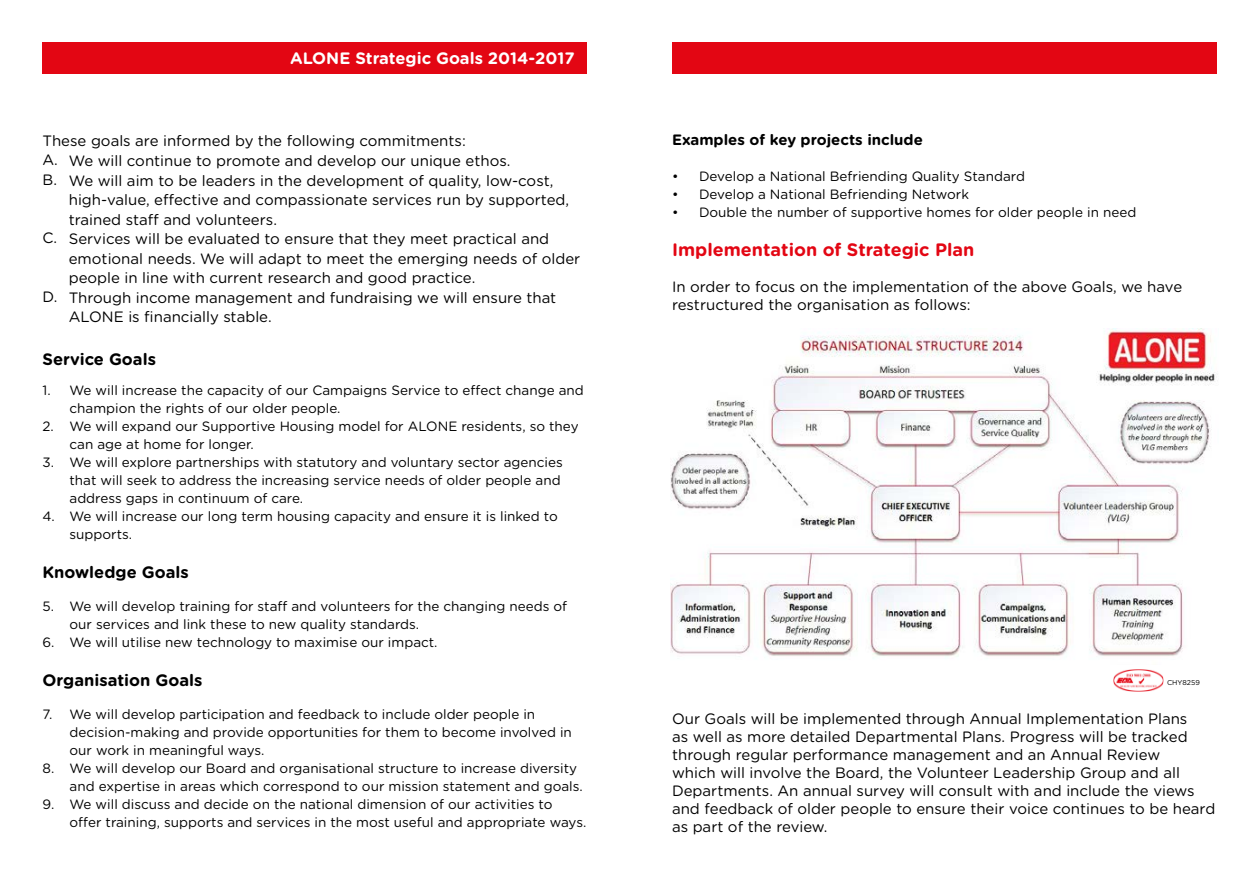
<style>
.page{position:relative;width:1259px;height:893px;background:#fff}
.page>*{position:absolute;margin:0;border:0;box-sizing:border-box;transform-origin:0 0}
.t1{font:700 18px "Gotham Rounded";color:#e30613}
.t2{font:700 16.5px "Gotham Rounded";color:#000}
.t3{font:700 16.5px "Gotham Rounded";color:#fff}
.t4{font:15px/18px "Gotham Rounded";color:#000}
.t5{font:700 15px "Gotham Rounded";color:#000}
.t6{font:13.5px/18px "Gotham Rounded";color:#000}
.t7{font:7.05px "Gotham Rounded";color:#000}
</style>
<div class="page">
<div style="left:43px;top:43px;width:544px;height:31px;background:#e30613"></div>
<div style="left:672px;top:43px;width:544px;height:31px;background:#e30613"></div>
<img style="left:671px;top:329px;width:544px;height:328px">
<svg style="left:1111px;top:667px;width:54px;height:26px"></svg>
<img style="left:1113px;top:669px;width:50px;height:22px">
<p class="t3" style="left:290px;top:46px;width:286px">ALONE Strategic Goals 2014-2017</p>
<p class="t4" style="left:43px;top:131px;width:425px">These goals are informed by the following commitments:</p>
<p class="t4" style="left:43px;top:150px;width:17px">A.</p>
<p class="t4" style="left:43px;top:170px;width:16px">B.</p>
<p class="t4" style="left:69px;top:151px;width:443px">We will continue to promote and develop our unique ethos.</p>
<p class="t4" style="left:69px;top:170px;width:502px;line-height:19.5px">We will aim to be leaders in the development of quality, low-cost, high-value, effective and compassionate services run by supported, trained staff and volunteers.</p>
<p class="t4" style="left:69px;top:228px;width:513px;line-height:19.5px">Services will be evaluated to ensure that they meet practical and emotional needs. We will adapt to meet the emerging needs of older people in line with current research and good practice.</p>
<p class="t4" style="left:69px;top:287px;width:489px;line-height:19.5px">Through income management and fundraising we will ensure that<br>ALONE is financially stable.</p>
<p class="t4" style="left:43px;top:228px;width:16px">C.</p>
<p class="t4" style="left:43px;top:287px;width:16px">D.</p>
<p class="t2" style="left:43px;top:347px;width:115px">Service Goals</p>
<p class="t6" style="left:70px;top:381px;width:516px;text-indent:-27px">1. We will increase the capacity of our Campaigns Service to effect change and champion the rights of our older people.</p>
<p class="t6" style="left:70px;top:417px;width:510px;text-indent:-27px">2. We will expand our Supportive Housing model for ALONE residents, so they can age at home for longer.</p>
<p class="t6" style="left:70px;top:453px;width:495px;text-indent:-27px">3. We will explore partnerships with statutory and voluntary sector agencies that will seek to address the increasing service needs of older people and address gaps in continuum of care.</p>
<p class="t6" style="left:70px;top:507px;width:490px;text-indent:-27px">4. We will increase our long term housing capacity and ensure it is linked to supports.</p>
<p class="t2" style="left:43px;top:560px;width:148px">Knowledge Goals</p>
<p class="t6" style="left:70px;top:597px;width:499px;text-indent:-27px">5. We will develop training for staff and volunteers for the changing needs of our services and link these to new quality standards.</p>
<p class="t6" style="left:43px;top:633px;width:396px">6. We will utilise new technology to maximise our impact.</p>
<p class="t2" style="left:43px;top:668px;width:161px">Organisation Goals</p>
<p class="t6" style="left:70px;top:705px;width:504px;text-indent:-27px">7. We will develop participation and feedback to include older people in decision-making and provide opportunities for them to become involved in our work in meaningful ways.</p>
<p class="t6" style="left:70px;top:759px;width:515px;text-indent:-27px">8. We will develop our Board and organisational structure to increase diversity and expertise in areas which correspond to our mission statement and goals.</p>
<p class="t6" style="left:70px;top:795px;width:518px;text-indent:-27px">9. We will discuss and decide on the national dimension of our activities to offer training, supports and services in the most useful and appropriate ways.</p>
<p class="t5" style="left:672px;top:129px;width:252px">Examples of key projects include</p>
<p class="t6" style="left:672px;top:166px;width:354px">• Develop a National Befriending Quality Standard</p>
<p class="t6" style="left:672px;top:184px;width:298px">• Develop a National Befriending Network</p>
<p class="t6" style="left:672px;top:202px;width:466px">• Double the number of supportive homes for older people in need</p>
<p class="t1" style="left:672px;top:236px;width:304px">Implementation of Strategic Plan</p>
<p class="t4" style="left:672px;top:277px;width:512px">In order to focus on the implementation of the above Goals, we have restructured the organisation as follows:</p>
<p class="t7" style="left:1167px;top:677px;width:34px">CHY8259</p>
<p class="t4" style="left:672px;top:709px;width:545px">Our Goals will be implemented through Annual Implementation Plans<br>as well as more detailed Departmental Plans. Progress will be tracked through regular performance management and an Annual Review<br>which will involve the Board, the Volunteer Leadership Group and all Departments. An annual survey will consult with and include the views and feedback of older people to ensure their voice continues to be heard as part of the review.</p>
</div>
